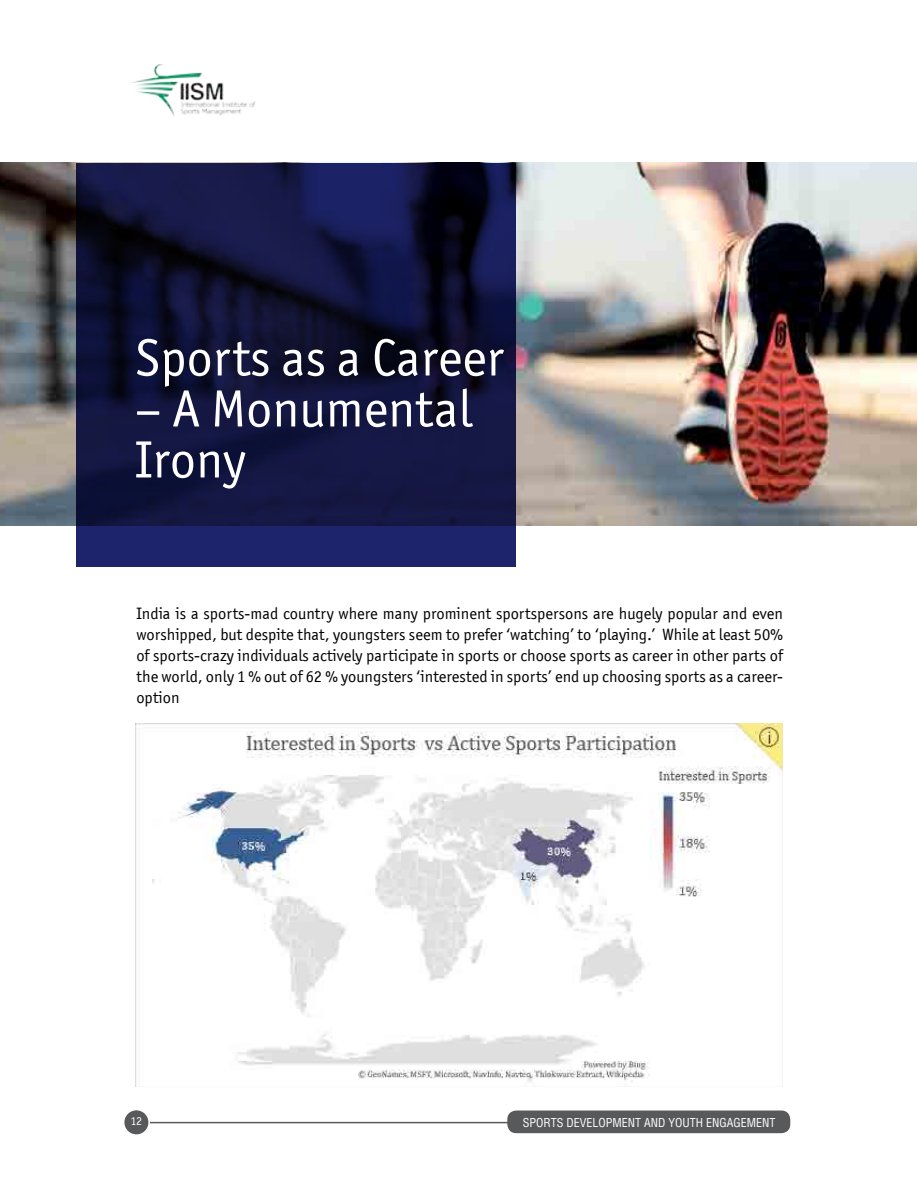
<style>
.page{position:relative;width:918px;height:1188px;background:#fff}
.page>*{position:absolute;margin:0;border:0;box-sizing:border-box;transform-origin:0 0}
.t1{font:52.5px/51px "Officina San ITC";color:#fff}
.t2{font:16.5px/21px "Officina San ITC";color:#000;text-align:justify}
.t3{font:condensed 12px "Helvetica";color:#fff}
.t4{font:12px "Officina San ITC";color:#fff}
</style>
<div class="page">
<hr style="left:136px;top:1122px;width:375px;height:1px;background:#58595b">
<div style="left:507px;top:1111px;width:283px;height:22px;background:#58595b;border-radius:9px"></div>
<div style="left:124px;top:1110px;width:25px;height:25px;background:#58595b;border-radius:50%"></div>
<div style="left:123px;top:1109px;width:27px;height:27px;border:2px solid #fff;border-radius:50%"></div>
<img style="left:131px;top:64px;width:125px;height:52px">
<img style="left:0;top:162px;width:916px;height:364px">
<svg style="left:77px;top:163px;width:439px;height:404px;background:#12153e"></svg>
<img style="left:136px;top:723px;width:647px;height:364px">
<h1 class="t1" style="left:135px;top:332px;width:371px">Sports as a Career</h1>
<h1 class="t1" style="left:135px;top:383px;width:339px">– A Monumental<br>Irony</h1>
<p class="t2" style="left:136px;top:603px;width:648px">India is a sports-mad country where many prominent sportspersons are hugely popular and even worshipped, but despite that, youngsters seem to prefer ‘watching’ to ‘playing.’ While at least 50% of sports-crazy individuals actively participate in sports or choose sports as career in other parts of the world, only 1 % out of 62 % youngsters ‘interested in sports’ end up choosing sports as a career&shy;option</p>
<p class="t4" style="left:130px;top:1114px;width:13px">12</p>
<p class="t3" style="left:523px;top:1115px;width:254px">SPORTS DEVELOPMENT AND YOUTH ENGAGEMENT</p>
</div>
